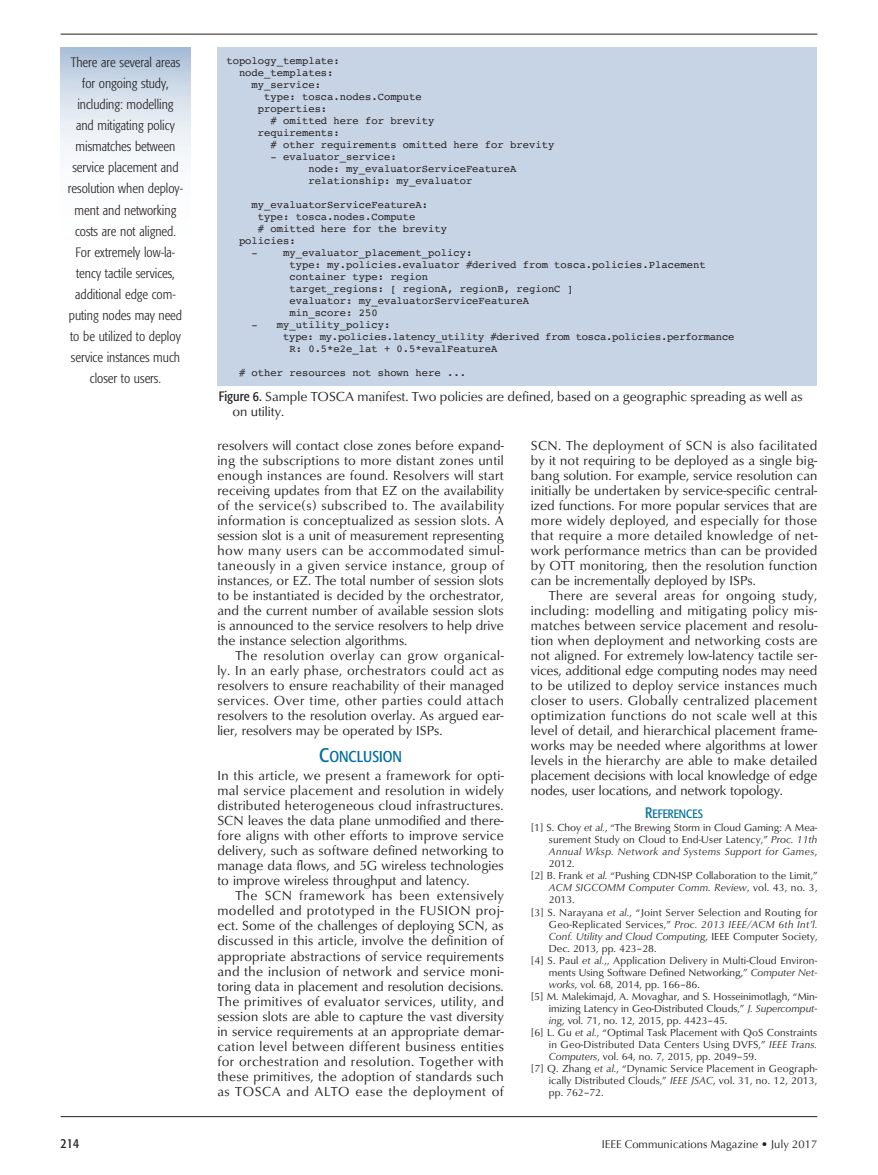
<style>
.page{position:relative;width:878px;height:1175px;background:#fff}
.page>*{position:absolute;margin:0;border:0;box-sizing:border-box;transform-origin:0 0}
.t1{font:15.6px "Formata Condensed SC800";color:#006e9f}
.t2{font:13.5px/15px "Classico URW";color:#231f20;text-align:justify}
.t3{font:300 condensed 13.5px/21px "Formata";color:#231f20;text-align:center}
.t4{font:13.5px "Formata Condensed SC800";color:#231f20}
.t5{font:12px "Formata Condensed SC800";color:#006e9f}
.t6{font:11.25px "Optima";color:#231f20}
.t7{font:10.5px "Classico URW";letter-spacing:.01em;color:#231f20}
.t8{font:10.5px/12px "Courier";color:#231f20}
.t9{font:italic 10.5px "Classico URW";letter-spacing:.03em;color:#231f20}
.t10{font:10.5px "Courier";letter-spacing:-.02em;color:#231f20}
.t11{font:italic 10.5px "Classico URW";letter-spacing:.01em;color:#231f20}
.s1{font-family:"Formata";font-stretch:condensed}
.s2{font-size:19.5px}
.s3{font-size:15px}
.s4{font-style:italic}
.s5{font-style:normal}
</style>
<div class="page">
<hr style="left:61px;top:34px;width:756px;height:1px;background:#231f20">
<hr style="left:61px;top:1115px;width:756px;height:1px;background:#231f20">
<div style="left:217px;top:47px;width:600px;height:338px;background:#c7d4e5"></div>
<svg style="left:61px;top:47px;width:129px;height:110px"></svg>
<p class="t3" style="left:68px;top:52px;width:117px">There are several areas for ongoing study, including: modelling and mitigating policy mismatches between service placement and resolution when deploy&shy;ment and networking costs are not aligned.<br>For extremely low-la&shy;tency tactile services, additional edge com&shy;puting nodes may need to be utilized to deploy service instances much closer to users.</p>
<p class="t8" style="left:226px;top:54px;width:115px">topology_template:</p>
<p class="t8" style="left:239px;top:66px;width:96px">node_templates:</p>
<p class="t8" style="left:251px;top:78px;width:71px">my_service:</p>
<p class="t8" style="left:264px;top:90px;width:159px">type: tosca.nodes.Compute</p>
<p class="t8" style="left:258px;top:102px;width:71px">properties:</p>
<p class="t8" style="left:270px;top:114px;width:165px"># omitted here for brevity</p>
<p class="t8" style="left:258px;top:126px;width:83px">requirements:</p>
<p class="t8" style="left:270px;top:138px;width:285px"># other requirements omitted here for brevity</p>
<p class="t8" style="left:308px;top:150px;width:209px;text-indent:-38px">- evaluator_service:<br>node: my_evaluatorServiceFeatureA relationship: my_evaluator</p>
<p class="t8" style="left:251px;top:198px;width:178px">my_evaluatorServiceFeatureA:</p>
<p class="t8" style="left:258px;top:210px;width:159px">type: tosca.nodes.Compute</p>
<p class="t8" style="left:258px;top:222px;width:191px"># omitted here for the brevity</p>
<p class="t8" style="left:239px;top:234px;width:58px">policies:</p>
<p class="t8" style="left:289px;top:246px;width:417px;text-indent:-38px">- my_evaluator_placement_policy:<br>type: my.policies.evaluator #derived from tosca.policies.Placement container type: region<br>target_regions: [ regionA, regionB, regionC ]<br>evaluator: my_evaluatorServiceFeatureA<br>min_score: 250</p>
<p class="t8" style="left:251px;top:318px;width:140px">- my_utility_policy:</p>
<p class="t10" style="left:283px;top:329px;width:452px">type: my.policies.latency_utility #derived from tosca.policies.performance</p>
<p class="t8" style="left:289px;top:342px;width:209px">R: 0.5*e2e_lat + 0.5*evalFeatureA</p>
<p class="t8" style="left:239px;top:366px;width:228px"># other resources not shown here ...</p>
<p class="t2" style="left:232px;top:388px;width:571px;text-indent:-14px"><span class="s1">Figure 6.</span> Sample TOSCA manifest. Two policies are defined, based on a geographic spreading as well as on utility.</p>
<p class="t2" style="left:217px;top:437px;width:288px">resolvers will contact close zones before expand&shy;ing the subscriptions to more distant zones until enough instances are found. Resolvers will start receiving updates from that EZ on the availability of the service(s) subscribed to. The availability information is conceptualized as session slots. A session slot is a unit of measurement representing how many users can be accommodated simul&shy;taneously in a given service instance, group of instances, or EZ. The total number of session slots to be instantiated is decided by the orchestrator, and the current number of available session slots is announced to the service resolvers to help drive the instance selection algorithms.</p>
<p class="t2" style="left:217px;top:647px;width:288px;text-indent:18px">The resolution overlay can grow organical&shy;ly. In an early phase, orchestrators could act as resolvers to ensure reachability of their managed services. Over time, other parties could attach resolvers to the resolution overlay. As argued ear&shy;lier, resolvers may be operated by ISPs.</p>
<p class="t1" style="left:319px;top:747px;width:84px"><span class="s2">C</span>ONCLUSION</p>
<p class="t2" style="left:217px;top:767px;width:288px">In this article, we present a framework for opti&shy;mal service placement and resolution in widely distributed heterogeneous cloud infrastructures.<br>SCN leaves the data plane unmodified and there&shy;fore aligns with other efforts to improve service delivery, such as software defined networking to manage data flows, and 5G wireless technologies to improve wireless throughput and latency.</p>
<p class="t2" style="left:217px;top:887px;width:288px;text-indent:18px">The SCN framework has been extensively modelled and prototyped in the FUSION proj&shy;ect. Some of the challenges of deploying SCN, as discussed in this article, involve the definition of appropriate abstractions of service requirements and the inclusion of network and service moni&shy;toring data in placement and resolution decisions.<br>The primitives of evaluator services, utility, and session slots are able to capture the vast diversity in service requirements at an appropriate demar&shy;cation level between different business entities for orchestration and resolution. Together with these primitives, the adoption of standards such as TOSCA and ALTO ease the deployment of</p>
<p class="t2" style="left:530px;top:437px;width:288px">SCN. The deployment of SCN is also facilitated by it not requiring to be deployed as a single big&shy;bang solution. For example, service resolution can initially be undertaken by service-specific central&shy;ized functions. For more popular services that are more widely deployed, and especially for those that require a more detailed knowledge of net&shy;work performance metrics than can be provided by OTT monitoring, then the resolution function can be incrementally deployed by ISPs.</p>
<p class="t2" style="left:530px;top:587px;width:288px;text-indent:18px">There are several areas for ongoing study, including: modelling and mitigating policy mis&shy;matches between service placement and resolu&shy;tion when deployment and networking costs are not aligned. For extremely low-latency tactile ser&shy;vices, additional edge computing nodes may need to be utilized to deploy service instances much closer to users. Globally centralized placement optimization functions do not scale well at this level of detail, and hierarchical placement frame&shy;works may be needed where algorithms at lower levels in the hierarchy are able to make detailed placement decisions with local knowledge of edge nodes, user locations, and network topology.</p>
<p class="t5" style="left:645px;top:806px;width:59px"><span class="s3">R</span>EFERENCES</p>
<p class="t7" style="left:530px;top:819px;width:288px">[1] S. Choy <span class="s4">et al.</span>, “The Brewing Storm in Cloud Gaming: A Mea-</p>
<p class="t7" style="left:548px;top:831px;width:270px">surement Study on Cloud to End-User Latency,” <span class="s4">Proc. 11th</span></p>
<p class="t9" style="left:548px;top:843px;width:270px">Annual Wksp. Network and Systems Support for Games<span class="s5">,</span></p>
<p class="t7" style="left:548px;top:855px;width:27px">2012.</p>
<p class="t7" style="left:530px;top:867px;width:288px">[2] B. Frank <span class="s4">et al.</span> “Pushing CDN-ISP Collaboration to the Limit,”</p>
<p class="t9" style="left:548px;top:879px;width:270px">ACM SIGCOMM Computer Comm. Review<span class="s5">, vol. 43, no. 3,</span></p>
<p class="t7" style="left:548px;top:891px;width:27px">2013.</p>
<p class="t7" style="left:530px;top:903px;width:288px">[3] S. Narayana <span class="s4">et al.</span>, “Joint Server Selection and Routing for</p>
<p class="t9" style="left:548px;top:915px;width:270px"><span class="s5">Geo-Replicated Services,”</span> Proc. 2013 IEEE/ACM 6th Int’l.</p>
<p class="t11" style="left:548px;top:927px;width:270px">Conf. Utility and Cloud Computing<span class="s5">, IEEE Computer Society,</span></p>
<p class="t7" style="left:548px;top:939px;width:109px">Dec. 2013, pp. 423–28.</p>
<p class="t7" style="left:530px;top:951px;width:288px">[4] S. Paul <span class="s4">et al.</span>,, Application Delivery in Multi-Cloud Environ-</p>
<p class="t7" style="left:548px;top:963px;width:269px">ments Using Software Defined Networking,” <span class="s4">Computer Net-</span></p>
<p class="t7" style="left:548px;top:975px;width:152px"><span class="s4">works</span>, vol. 68, 2014, pp. 166–86.</p>
<p class="t7" style="left:530px;top:988px;width:288px">[5] M. Malekimajd, A. Movaghar, and S. Hosseinimotlagh, “Min-</p>
<p class="t7" style="left:548px;top:1000px;width:270px">imizing Latency in Geo-Distributed Clouds,” <span class="s4">J. Supercomput-</span></p>
<p class="t7" style="left:548px;top:1012px;width:180px"><span class="s4">ing</span>, vol. 71, no. 12, 2015, pp. 4423–45.</p>
<p class="t7" style="left:530px;top:1024px;width:288px">[6] L. Gu <span class="s4">et al.</span>, “Optimal Task Placement with QoS Constraints</p>
<p class="t7" style="left:548px;top:1036px;width:270px">in Geo-Distributed Data Centers Using DVFS,” <span class="s4">IEEE Trans.</span></p>
<p class="t7" style="left:548px;top:1048px;width:209px"><span class="s4">Computers</span>, vol. 64, no. 7, 2015, pp. 2049–59.</p>
<p class="t7" style="left:530px;top:1060px;width:288px">[7] Q. Zhang <span class="s4">et al.</span>, “Dynamic Service Placement in Geograph-</p>
<p class="t7" style="left:548px;top:1072px;width:270px">ically Distributed Clouds,” <span class="s4">IEEE JSAC</span>, vol. 31, no. 12, 2013,</p>
<p class="t7" style="left:548px;top:1084px;width:56px">pp. 762–72.</p>
<p class="t4" style="left:61px;top:1134px;width:20px">214</p>
<p class="t6" style="left:601px;top:1137px;width:217px">IEEE Communications Magazine • July 2017</p>
</div>
